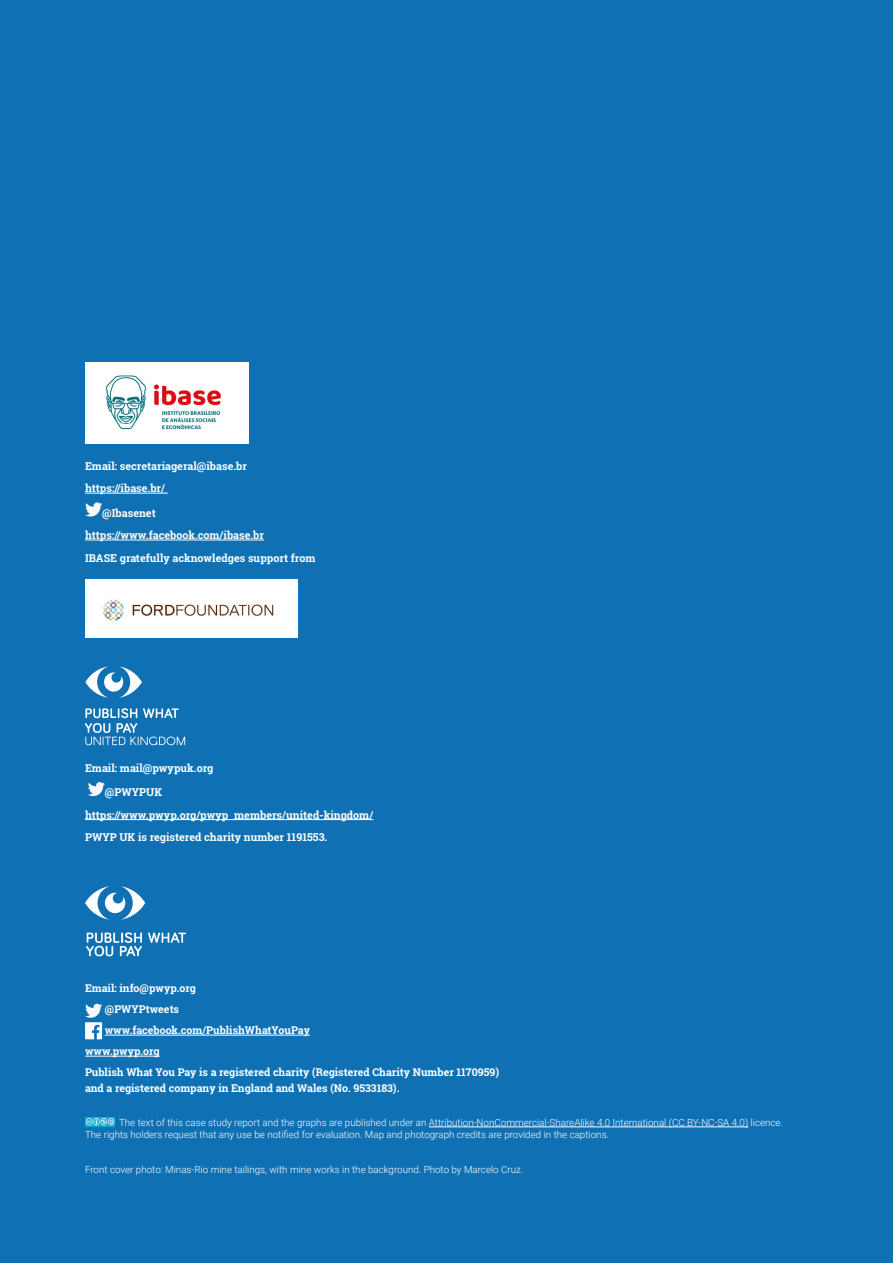
<style>
.page{position:relative;width:893px;height:1263px;background:#0f71b4}
.page>*{position:absolute;margin:0;border:0;box-sizing:border-box;transform-origin:0 0}
.t1{font:700 10.8px/22.6px "Roboto Slab";color:#fff}
.t2{font:700 10.65px "Roboto Slab";color:#fff}
.t3{font:300 9.75px/12.3px "Roboto";color:#fff}
</style>
<div class="page">
<hr style="left:105px;top:1035px;width:205px;height:1px;background:#fff">
<hr style="left:85px;top:1056px;width:75px;height:1px;background:#fff">
<hr style="left:429px;top:1126px;width:319px;height:1px;background:#fff">
<svg style="left:85px;top:1004px;width:17px;height:35px"></svg>
<img style="left:85px;top:1117px;width:29px;height:9px">
<svg style="left:85px;top:886px;width:60px;height:34px"></svg>
<svg style="left:148px;top:932px;width:38px;height:11px"></svg>
<svg style="left:86px;top:932px;width:56px;height:24px"></svg>
<svg style="left:85px;top:666px;width:57px;height:32px"></svg>
<svg style="left:85px;top:708px;width:100px;height:37px"></svg>
<img style="left:85px;top:362px;width:164px;height:81px">
<hr style="left:85px;top:493px;width:83px;height:1px;background:#fff">
<hr style="left:85px;top:540px;width:179px;height:1px;background:#fff">
<svg style="left:85px;top:502px;width:17px;height:14px"></svg>
<hr style="left:85px;top:819px;width:288px;height:1px;background:#fff">
<svg style="left:88px;top:782px;width:17px;height:14px"></svg>
<img style="left:85px;top:580px;width:212px;height:58px">
<p class="t1" style="left:85px;top:454px;width:163px">Email: secretariageral@ibase.br https://ibase.br/</p>
<p class="t1" style="left:85px;top:501px;width:232px;text-indent:17px">@Ibasenet https://www.facebook.com/ibase.br<br>IBASE gratefully acknowledges support from</p>
<p class="t1" style="left:85px;top:756px;width:130px">Email: mail@pwypuk.org</p>
<p class="t1" style="left:85px;top:781px;width:290px;text-indent:20px">@PWYPUK https://www.pwyp.org/pwyp_members/united-kingdom/<br>PWYP UK is registered charity number 1191553.</p>
<p class="t2" style="left:85px;top:981px;width:112px">Email: info@pwyp.org</p>
<p class="t2" style="left:105px;top:1002px;width:76px">@PWYPtweets</p>
<p class="t2" style="left:105px;top:1023px;width:207px">www.facebook.com/PublishWhatYouPay</p>
<p class="t2" style="left:85px;top:1044px;width:76px">www.pwyp.org</p>
<p class="t2" style="left:85px;top:1065px;width:416px">Publish What You Pay is a registered charity (Registered Charity Number 1170959)</p>
<p class="t2" style="left:85px;top:1081px;width:316px">and a registered company in England and Wales (No. 9533183).</p>
<p class="t3" style="left:85px;top:1116px;width:699px;text-indent:34px">The text of this case study report and the graphs are published under an Attribution-NonCommercial-ShareAlike 4.0 International (CC BY-NC-SA 4.0) licence.<br>The rights holders request that any use be notified for evaluation. Map and photograph credits are provided in the captions.</p>
<p class="t3" style="left:85px;top:1163px;width:440px">Front cover photo: Minas-Rio mine tailings, with mine works in the background. Photo by Marcelo Cruz.</p>
</div>
